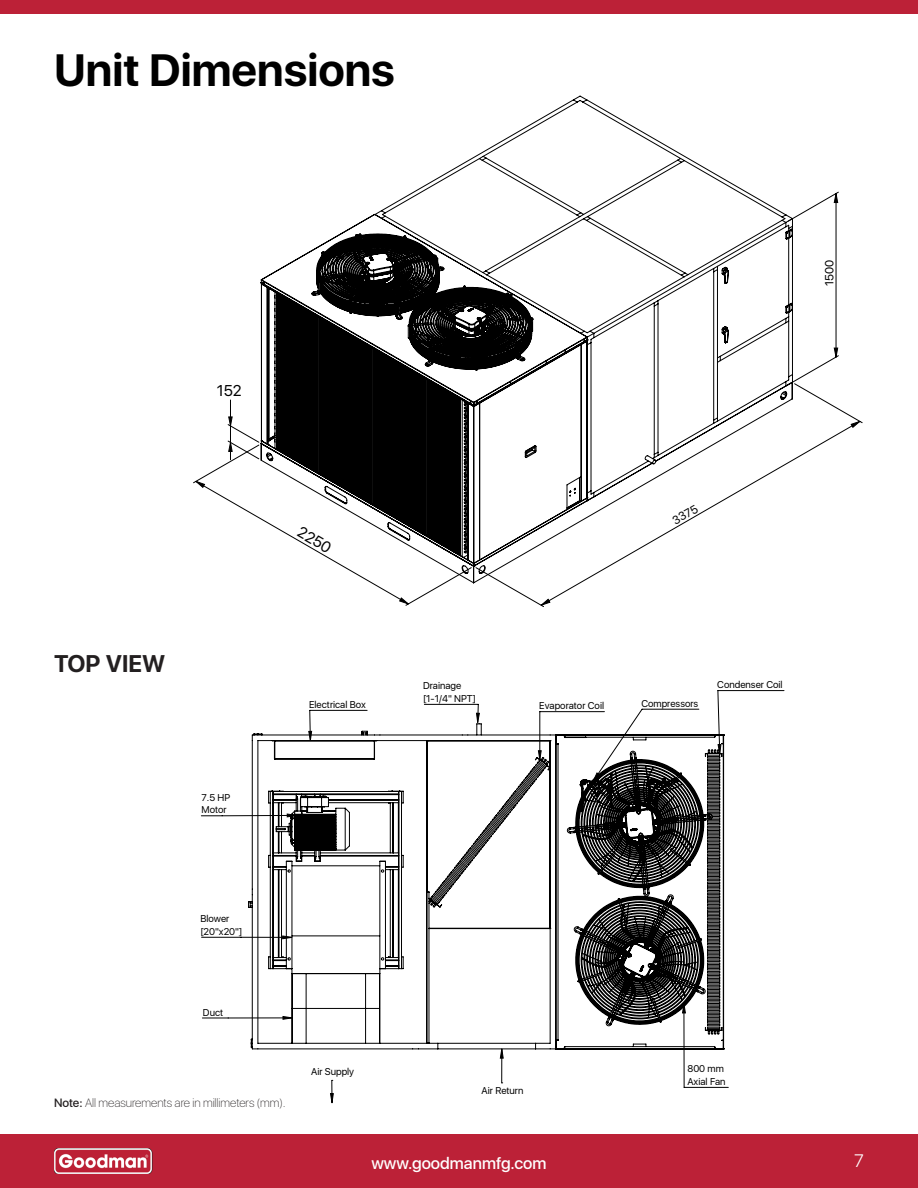
<style>
.page{position:relative;width:918px;height:1188px;background:#fff}
.page>*{position:absolute;margin:0;border:0;box-sizing:border-box;transform-origin:0 0}
.t1{font:700 45px "SFUI Display";color:#000}
.t2{font:700 24px "SFUI Display";color:#231f20}
.t3{font:300 18px "SFUI Display";color:#fff}
.t4{font:500 16.5px "SFUI Display";color:#fff}
.t5{font:15.6px "SFUI Display";color:#000}
.t6{font:100 12px "SFUI Display";color:#231f20}
.t7{font:11.7px "SFUI Display";color:#000}
.t8{font:9.9px/12.6px "SFUI Display";color:#000}
.s1{font-weight:500}
</style>
<div class="page">
<div style="left:0;top:1134px;width:918px;height:54px;background:#bc2137"></div>
<img style="left:54px;top:1148px;width:98px;height:26px">
<div style="left:0;top:0;width:918px;height:14px;background:#bc2137"></div>
<svg style="left:541px;top:421px;width:319px;height:184px"></svg>
<svg style="left:794px;top:191px;width:45px;height:194px"></svg>
<svg style="left:195px;top:480px;width:214px;height:125px"></svg>
<svg style="left:227px;top:399px;width:33px;height:61px"></svg>
<svg style="left:260px;top:95px;width:534px;height:489px"></svg>
<svg style="left:201px;top:690px;width:584px;height:398px"></svg>
<svg style="left:283px;top:713px;width:438px;height:390px"></svg>
<svg style="left:248px;top:723px;width:477px;height:327px"></svg>
<h1 class="t1" style="left:54px;top:44px;width:342px">Unit Dimensions</h1>
<h3 class="t5" style="left:217px;top:379px;width:26px">152</h3>
<h3 class="t5" style="left:305px;top:520px;width:38px;rotate:30deg">2250</h3>
<h2 class="t2" style="left:54px;top:650px;width:113px">TOP VIEW</h2>
<p class="t8" style="left:202px;top:791px;width:30px">7.5 HP<br>Motor</p>
<p class="t8" style="left:309px;top:698px;width:58px">Electrical Box</p>
<p class="t8" style="left:200px;top:913px;width:43px">Blower [20"x20"]</p>
<p class="t8" style="left:203px;top:1006px;width:22px">Duct</p>
<p class="t6" style="left:54px;top:1094px;width:233px"><span class="s1">Note:</span> All measurements are in millimeters (mm).</p>
<p class="t8" style="left:311px;top:1065px;width:45px">Air Supply</p>
<p class="t7" style="left:820px;top:286px;width:28px;rotate:-90deg">1500</p>
<p class="t8" style="left:423px;top:680px;width:54px">Drainage [1-1/4" NPT]</p>
<p class="t7" style="left:669px;top:513px;width:29px;rotate:-30deg">3375</p>
<p class="t8" style="left:539px;top:700px;width:66px">Evaporator Coil</p>
<p class="t8" style="left:641px;top:697px;width:58px">Compressors</p>
<p class="t8" style="left:717px;top:679px;width:67px">Condenser Coil</p>
<p class="t8" style="left:482px;top:1084px;width:43px">Air Return</p>
<p class="t8" style="left:687px;top:1063px;width:40px">800 mm<br>Axial Fan</p>
<h3 class="t4" style="left:371px;top:1151px;width:177px">www.goodmanmfg.com</h3>
<h3 class="t3" style="left:854px;top:1149px;width:11px">7</h3>
</div>
